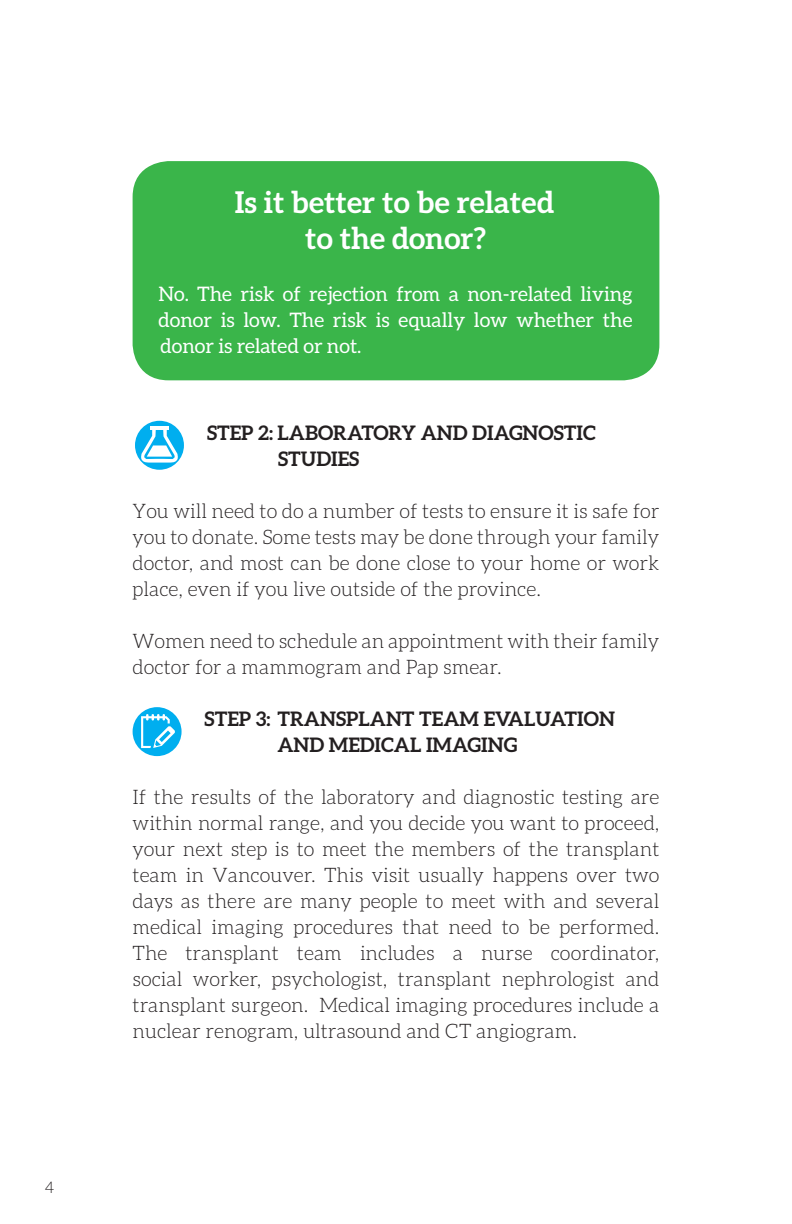
<style>
.page{position:relative;width:792px;height:1224px;background:#fff}
.page>*{position:absolute;margin:0;border:0;box-sizing:border-box;transform-origin:0 0}
.t1{font:700 30px "Aleo";color:#fff}
.t2{font:300 20px/26px "Aleo";color:#231f20;text-align:justify}
.t3{font:20px/26px "Aleo";color:#fff;text-align:justify}
.t4{font:700 20px/26px "Aleo";color:#231f20}
.t5{font:300 16px "Aleo";color:#231f20}
</style>
<div class="page">
<div style="left:133px;top:161px;width:526px;height:219px;background:#3ab54a;border-radius:36px"></div>
<div style="left:135px;top:421px;width:49px;height:49px;background:#00aeef;border-radius:50%"></div>
<hr style="left:150px;top:426px;width:18px;height:4px;background:#fff">
<svg style="left:140px;top:428px;width:39px;height:35px"></svg>
<div style="left:133px;top:707px;width:49px;height:49px;background:#00aeef;border-radius:50%"></div>
<svg style="left:141px;top:714px;width:34px;height:34px"></svg>
<p class="t5" style="left:45px;top:1179px;width:11px">4</p>
<p class="t1" style="left:235px;top:185px;width:321px">Is it better to be related</p>
<p class="t1" style="left:305px;top:221px;width:183px">to the donor?</p>
<p class="t3" style="left:159px;top:280px;width:476px">No. The risk of rejection from a non-related living donor is low. The risk is equally low whether the donor is related or not.</p>
<p class="t4" style="left:278px;top:420px;width:319px;text-indent:-71px">STEP 2: LABORATORY AND DIAGNOSTIC<br>STUDIES</p>
<p class="t2" style="left:133px;top:498px;width:528px">You will need to do a number of tests to ensure it is safe for you to donate. Some tests may be done through your family doctor, and most can be done close to your home or work place, even if you live outside of the province.</p>
<p class="t2" style="left:133px;top:628px;width:528px">Women need to schedule an appointment with their family doctor for a mammogram and Pap smear.</p>
<p class="t4" style="left:278px;top:706px;width:339px;text-indent:-73px">STEP 3: TRANSPLANT TEAM EVALUATION<br>AND MEDICAL IMAGING</p>
<p class="t2" style="left:133px;top:784px;width:528px">If the results of the laboratory and diagnostic testing are within normal range, and you decide you want to proceed, your next step is to meet the members of the transplant team in Vancouver. This visit usually happens over two days as there are many people to meet with and several medical imaging procedures that need to be performed.<br>The transplant team includes a nurse coordinator, social worker, psychologist, transplant nephrologist and transplant surgeon. Medical imaging procedures include a nuclear renogram, ultrasound and CT angiogram.</p>
</div>
